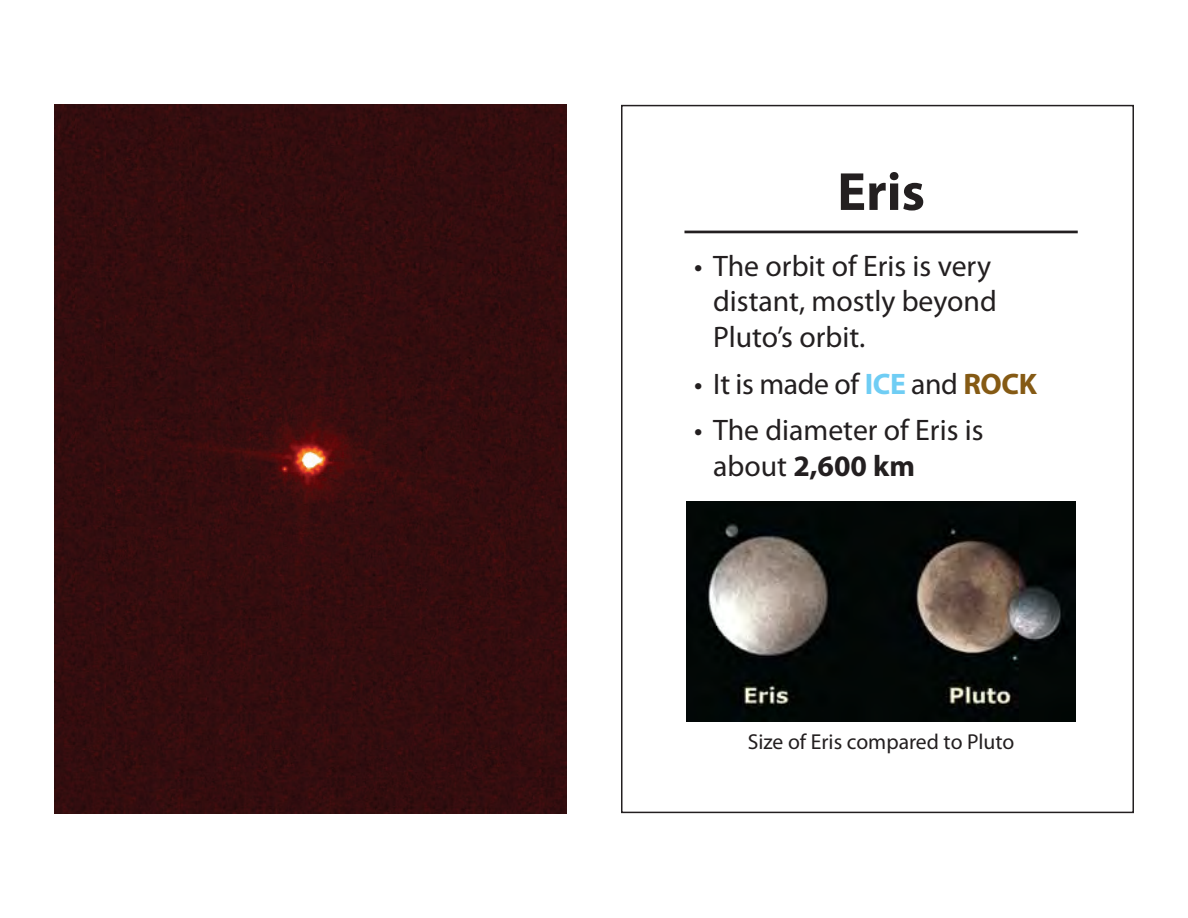
<style>
.page{position:relative;width:1188px;height:918px;background:#fff}
.page>*{position:absolute;margin:0;border:0;box-sizing:border-box;transform-origin:0 0}
.t1{font:700 54.15px "Myriad Pro";color:#231f20}
.t2{font:29.7px/35.7px "Myriad Pro";color:#231f20}
.t3{font:21.6px "Myriad Pro";color:#231f20}
.s1{font-weight:700;color:#6fcdf4}
.s2{font-weight:700;color:#855a14}
.s3{font-weight:700}
</style>
<div class="page">
<hr style="left:684px;top:231px;width:394px;height:2px;background:#231f20">
<img style="left:686px;top:502px;width:389px;height:220px">
<img style="left:54px;top:105px;width:513px;height:708px">
<div style="left:621px;top:105px;width:513px;height:708px;border:2px solid #231f20"></div>
<p class="t1" style="left:837px;top:156px;width:89px">Eris</p>
<p class="t2" style="left:713px;top:247px;width:285px;text-indent:-19px">• The orbit of Eris is very distant, mostly beyond<br>Pluto’s orbit.</p>
<p class="t2" style="left:694px;top:365px;width:344px">• It is made of <span class="s1">ICE</span> and <span class="s2">ROCK</span></p>
<p class="t2" style="left:713px;top:412px;width:272px;text-indent:-19px">• The diameter of Eris is about <span class="s3">2,600 km</span></p>
<p class="t3" style="left:748px;top:728px;width:268px">Size of Eris compared to Pluto</p>
</div>
